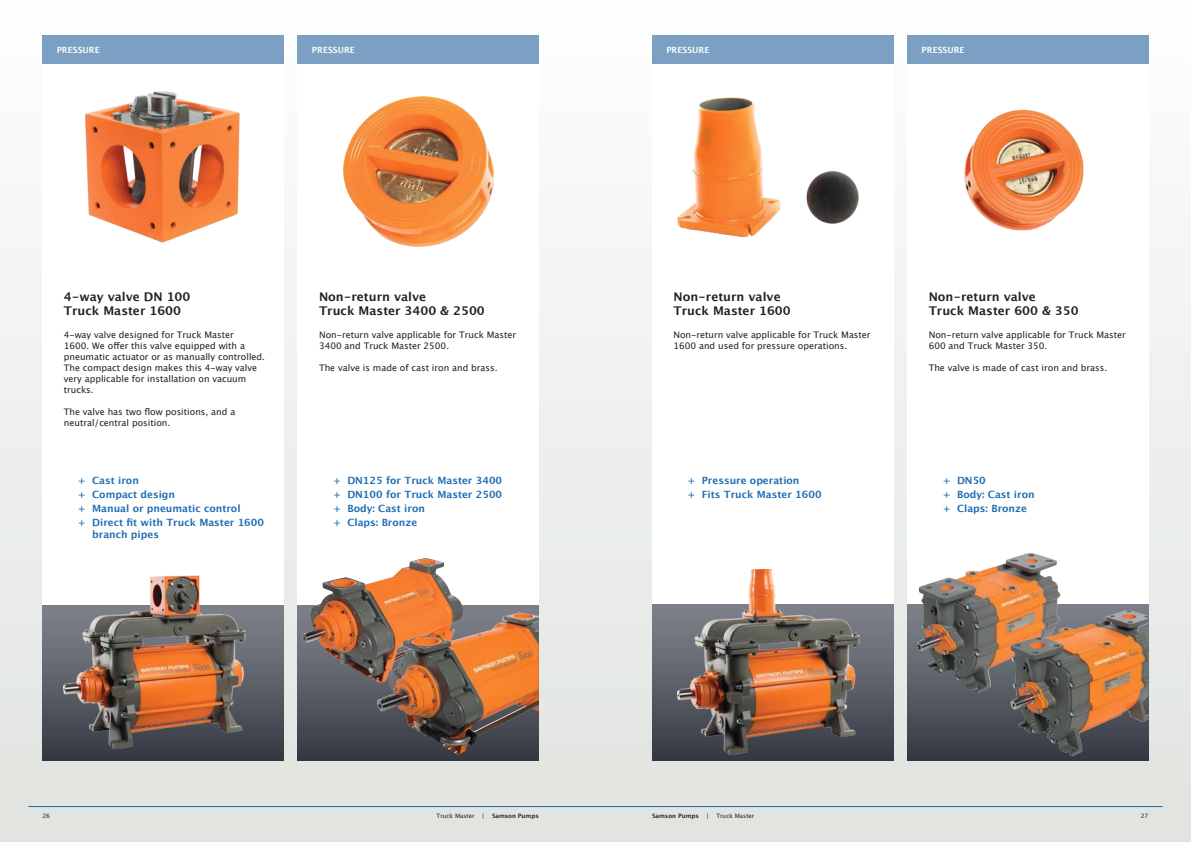
<style>
.page{position:relative;width:1191px;height:842px;background:#fff}
.page>*{position:absolute;margin:0;border:0;box-sizing:border-box;transform-origin:0 0}
.t1{font:700 12px/14px "Lucida Grande";color:#241f1f}
.t2{font:700 10px/14px "Lucida Grande";color:#1d6cb4}
.t3{font:9px/11px "Lucida Grande";color:#241f1f}
.t4{font:700 8.5px "Lucida Grande";color:#fff}
.t5{font:6px "Lucida Grande";color:#241f1f}
.t6{font:700 6px "Lucida Grande";color:#241f1f}
</style>
<div class="page">
<div style="left:0;top:0;width:1191px;height:842px;background:linear-gradient(to bottom,#feffff,#dee1dd)"></div>
<div style="left:43px;top:605px;width:240px;height:155px;background:linear-gradient(to bottom,#82858d,#373b44)"></div>
<svg style="left:298px;top:605px;width:241px;height:155px;background:#635652"></svg>
<div style="left:43px;top:35px;width:240px;height:29px;background:#7ba0c3"></div>
<div style="left:652px;top:35px;width:241px;height:29px;background:#7ba0c3"></div>
<div style="left:298px;top:35px;width:241px;height:29px;background:#7ba0c3"></div>
<div style="left:907px;top:35px;width:241px;height:29px;background:#7ba0c3"></div>
<div style="left:43px;top:64px;width:240px;height:541px;background:#fff"></div>
<div style="left:652px;top:64px;width:241px;height:541px;background:#fff"></div>
<div style="left:298px;top:64px;width:241px;height:541px;background:#fff"></div>
<div style="left:907px;top:64px;width:241px;height:541px;background:#fff"></div>
<div style="left:652px;top:605px;width:241px;height:155px;background:linear-gradient(to bottom,#82858d,#373a44)"></div>
<div style="left:907px;top:605px;width:241px;height:155px;background:linear-gradient(to bottom,#83858c,#363a44)"></div>
<hr style="left:28px;top:806px;width:1134px;height:1px;background:#1d6cb4">
<img style="left:677px;top:98px;width:182px;height:140px">
<img style="left:964px;top:109px;width:120px;height:122px">
<img style="left:85px;top:91px;width:155px;height:152px">
<img style="left:343px;top:96px;width:150px;height:151px">
<img style="left:64px;top:576px;width:182px;height:172px">
<img style="left:302px;top:558px;width:150px;height:125px">
<img style="left:377px;top:613px;width:142px;height:142px">
<img style="left:677px;top:569px;width:182px;height:186px">
<img style="left:917px;top:553px;width:111px;height:140px">
<img style="left:1010px;top:610px;width:138px;height:146px">
<p class="t4" style="left:57px;top:43px;width:45px">PRESSURE</p>
<p class="t4" style="left:312px;top:43px;width:45px">PRESSURE</p>
<p class="t4" style="left:666px;top:43px;width:45px">PRESSURE</p>
<p class="t4" style="left:921px;top:43px;width:45px">PRESSURE</p>
<h1 class="t1" style="left:64px;top:289px;width:128px">4-way valve DN 100<br>Truck Master 1600</h1>
<p class="t3" style="left:64px;top:329px;width:203px">4-way valve designed for Truck Master<br>1600. We offer this valve equipped with a pneumatic actuator or as manually controlled.<br>The compact design makes this 4-way valve very applicable for installation on vacuum trucks.</p>
<p class="t3" style="left:64px;top:406px;width:173px">The valve has two flow positions, and a neutral/central position.</p>
<p class="t2" style="left:78px;top:474px;width:188px">+ Cast iron<br>+ Compact design<br>+ Manual or pneumatic control<br>+ Direct fit with Truck Master 1600</p>
<p class="t2" style="left:92px;top:528px;width:68px">branch pipes</p>
<h1 class="t1" style="left:319px;top:289px;width:167px">Non-return valve<br>Truck Master 3400 &amp; 2500</h1>
<p class="t3" style="left:319px;top:329px;width:199px">Non-return valve applicable for Truck Master<br>3400 and Truck Master 2500.</p>
<p class="t3" style="left:319px;top:362px;width:180px">The valve is made of cast iron and brass.</p>
<h1 class="t1" style="left:673px;top:289px;width:119px">Non-return valve<br>Truck Master 1600</h1>
<p class="t3" style="left:673px;top:329px;width:199px">Non-return valve applicable for Truck Master<br>1600 and used for pressure operations.</p>
<h1 class="t1" style="left:928px;top:289px;width:151px">Non-return valve<br>Truck Master 600 &amp; 350</h1>
<p class="t3" style="left:928px;top:329px;width:199px">Non-return valve applicable for Truck Master<br>600 and Truck Master 350.</p>
<p class="t3" style="left:928px;top:362px;width:180px">The valve is made of cast iron and brass.</p>
<p class="t2" style="left:333px;top:474px;width:170px">+ DN125 for Truck Master 3400 + DN100 for Truck Master 2500 + Body: Cast iron<br>+ Claps: Bronze</p>
<p class="t2" style="left:943px;top:474px;width:93px">+ DN50<br>+ Body: Cast iron + Claps: Bronze</p>
<p class="t2" style="left:687px;top:474px;width:135px">+ Pressure operation<br>+ Fits Truck Master 1600</p>
<p class="t5" style="left:43px;top:813px;width:9px">26</p>
<p class="t5" style="left:436px;top:813px;width:40px">Truck Master</p>
<p class="t5" style="left:482px;top:813px;width:4px">|</p>
<p class="t6" style="left:492px;top:811px;width:48px">Samson Pumps</p>
<p class="t6" style="left:652px;top:811px;width:48px">Samson Pumps</p>
<p class="t5" style="left:706px;top:813px;width:4px">|</p>
<p class="t5" style="left:716px;top:813px;width:40px">Truck Master</p>
<p class="t5" style="left:1140px;top:813px;width:9px">27</p>
</div>
